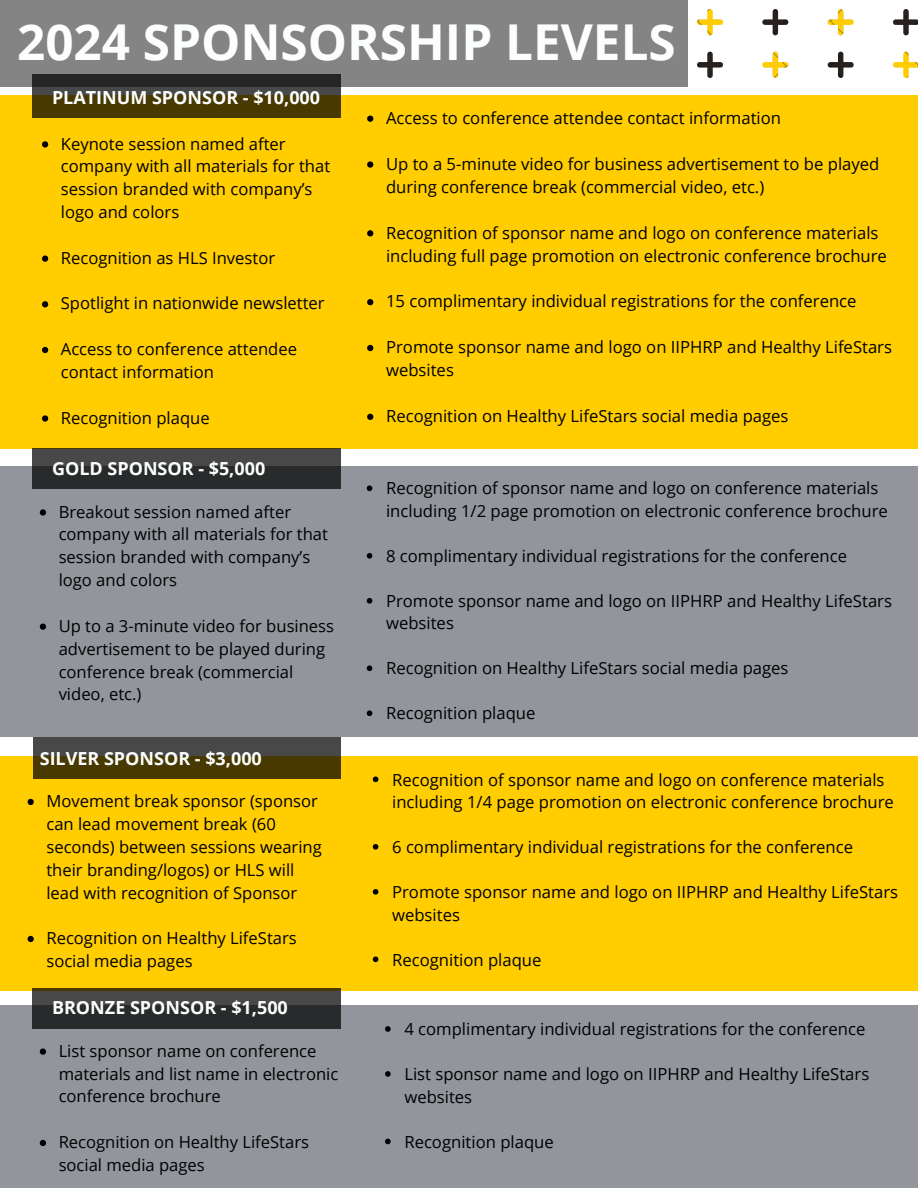
<style>
.page{position:relative;width:918px;height:1188px;background:#fff}
.page>*{position:absolute;margin:0;border:0;box-sizing:border-box;transform-origin:0 0}
.t1{font:700 49.5px "Open Sans";color:#fcfdfd}
.t2{font:700 18px "Open Sans";color:#fcfdfd}
.t3{font:16.65px/22.8px "Open Sans";color:#000}
</style>
<div class="page">
<img style="left:698px;top:10px;width:220px;height:67px">
<div style="left:0;top:0;width:688px;height:87px;background:#848484"></div>
<div style="left:0;top:95px;width:918px;height:354px;background:#ffcd00"></div>
<svg style="left:32px;top:74px;width:308px;height:44px;background:#3d3518"></svg>
<svg style="left:42px;top:141px;width:6px;height:7px"></svg>
<svg style="left:42px;top:256px;width:6px;height:6px"></svg>
<svg style="left:42px;top:301px;width:6px;height:6px"></svg>
<svg style="left:42px;top:347px;width:6px;height:6px"></svg>
<svg style="left:42px;top:415px;width:6px;height:7px"></svg>
<svg style="left:367px;top:116px;width:6px;height:6px"></svg>
<svg style="left:367px;top:161px;width:6px;height:7px"></svg>
<svg style="left:367px;top:230px;width:6px;height:6px"></svg>
<svg style="left:367px;top:299px;width:6px;height:6px"></svg>
<svg style="left:367px;top:345px;width:6px;height:6px"></svg>
<svg style="left:367px;top:414px;width:6px;height:6px"></svg>
<div style="left:0;top:466px;width:918px;height:271px;background:#92959b"></div>
<svg style="left:32px;top:449px;width:309px;height:40px;background:#363637"></svg>
<svg style="left:40px;top:509px;width:6px;height:7px"></svg>
<svg style="left:40px;top:624px;width:6px;height:6px"></svg>
<svg style="left:367px;top:485px;width:5px;height:6px"></svg>
<svg style="left:367px;top:553px;width:5px;height:6px"></svg>
<svg style="left:367px;top:598px;width:5px;height:6px"></svg>
<svg style="left:367px;top:665px;width:5px;height:6px"></svg>
<svg style="left:367px;top:710px;width:5px;height:6px"></svg>
<div style="left:0;top:756px;width:918px;height:234px;background:#ffcd00"></div>
<svg style="left:33px;top:737px;width:308px;height:42px;background:#483f20"></svg>
<svg style="left:28px;top:799px;width:6px;height:6px"></svg>
<svg style="left:28px;top:936px;width:6px;height:6px"></svg>
<svg style="left:373px;top:777px;width:5px;height:5px"></svg>
<svg style="left:373px;top:844px;width:5px;height:6px"></svg>
<svg style="left:373px;top:889px;width:5px;height:6px"></svg>
<svg style="left:373px;top:957px;width:5px;height:5px"></svg>
<div style="left:0;top:1005px;width:918px;height:183px;background:#92959b"></div>
<svg style="left:32px;top:988px;width:308px;height:40px;background:#363531"></svg>
<svg style="left:40px;top:1048px;width:6px;height:7px"></svg>
<svg style="left:40px;top:1140px;width:6px;height:6px"></svg>
<svg style="left:385px;top:1026px;width:6px;height:6px"></svg>
<svg style="left:385px;top:1071px;width:6px;height:6px"></svg>
<svg style="left:385px;top:1139px;width:6px;height:5px"></svg>
<h1 class="t1" style="left:17px;top:7px;width:660px">2024 SPONSORSHIP LEVELS</h1>
<h2 class="t2" style="left:52px;top:85px;width:270px">PLATINUM SPONSOR - $10,000</h2>
<p class="t3" style="left:61px;top:132px;width:271px">Keynote session named after company with all materials for that session branded with company’s logo and colors</p>
<p class="t3" style="left:61px;top:246px;width:216px">Recognition as HLS Investor</p>
<p class="t3" style="left:61px;top:292px;width:265px">Spotlight in nationwide newsletter</p>
<p class="t3" style="left:61px;top:337px;width:238px">Access to conference attendee contact information</p>
<p class="t3" style="left:61px;top:406px;width:150px">Recognition plaque</p>
<p class="t3" style="left:386px;top:106px;width:397px">Access to conference attendee contact information</p>
<p class="t3" style="left:386px;top:152px;width:495px">Up to a 5-minute video for business advertisement to be played during conference break (commercial video, etc.)</p>
<p class="t3" style="left:386px;top:221px;width:502px">Recognition of sponsor name and logo on conference materials including full page promotion on electronic conference brochure</p>
<p class="t3" style="left:386px;top:290px;width:472px">15 complimentary individual registrations for the conference</p>
<p class="t3" style="left:386px;top:335px;width:507px">Promote sponsor name and logo on IIPHRP and Healthy LifeStars websites</p>
<p class="t3" style="left:386px;top:404px;width:404px">Recognition on Healthy LifeStars social media pages</p>
<h2 class="t2" style="left:52px;top:456px;width:215px">GOLD SPONSOR - $5,000</h2>
<p class="t3" style="left:59px;top:500px;width:271px">Breakout session named after company with all materials for that session branded with company’s logo and colors</p>
<p class="t3" style="left:59px;top:614px;width:277px">Up to a 3-minute video for business advertisement to be played during conference break (commercial video, etc.)</p>
<h2 class="t2" style="left:40px;top:745px;width:224px">SILVER SPONSOR - $3,000</h2>
<p class="t3" style="left:46px;top:789px;width:277px">Movement break sponsor (sponsor can lead movement break (60 seconds) between sessions wearing their branding/logos) or HLS will lead with recognition of Sponsor</p>
<p class="t3" style="left:46px;top:926px;width:252px">Recognition on Healthy LifeStars social media pages</p>
<h2 class="t2" style="left:52px;top:995px;width:237px">BRONZE SPONSOR - $1,500</h2>
<p class="t3" style="left:59px;top:1039px;width:281px">List sponsor name on conference materials and list name in electronic conference brochure</p>
<p class="t3" style="left:59px;top:1130px;width:252px">Recognition on Healthy LifeStars social media pages</p>
<p class="t3" style="left:386px;top:477px;width:503px">Recognition of sponsor name and logo on conference materials including 1/2 page promotion on electronic conference brochure</p>
<p class="t3" style="left:386px;top:544px;width:463px">8 complimentary individual registrations for the conference</p>
<p class="t3" style="left:386px;top:589px;width:507px">Promote sponsor name and logo on IIPHRP and Healthy LifeStars websites</p>
<p class="t3" style="left:386px;top:657px;width:404px">Recognition on Healthy LifeStars social media pages</p>
<p class="t3" style="left:386px;top:702px;width:151px">Recognition plaque</p>
<p class="t3" style="left:392px;top:768px;width:503px">Recognition of sponsor name and logo on conference materials including 1/4 page promotion on electronic conference brochure</p>
<p class="t3" style="left:392px;top:835px;width:463px">6 complimentary individual registrations for the conference</p>
<p class="t3" style="left:392px;top:880px;width:507px">Promote sponsor name and logo on IIPHRP and Healthy LifeStars websites</p>
<p class="t3" style="left:392px;top:948px;width:151px">Recognition plaque</p>
<p class="t3" style="left:404px;top:1017px;width:463px">4 complimentary individual registrations for the conference</p>
<p class="t3" style="left:404px;top:1062px;width:466px">List sponsor name and logo on IIPHRP and Healthy LifeStars websites</p>
<p class="t3" style="left:404px;top:1130px;width:151px">Recognition plaque</p>
</div>
